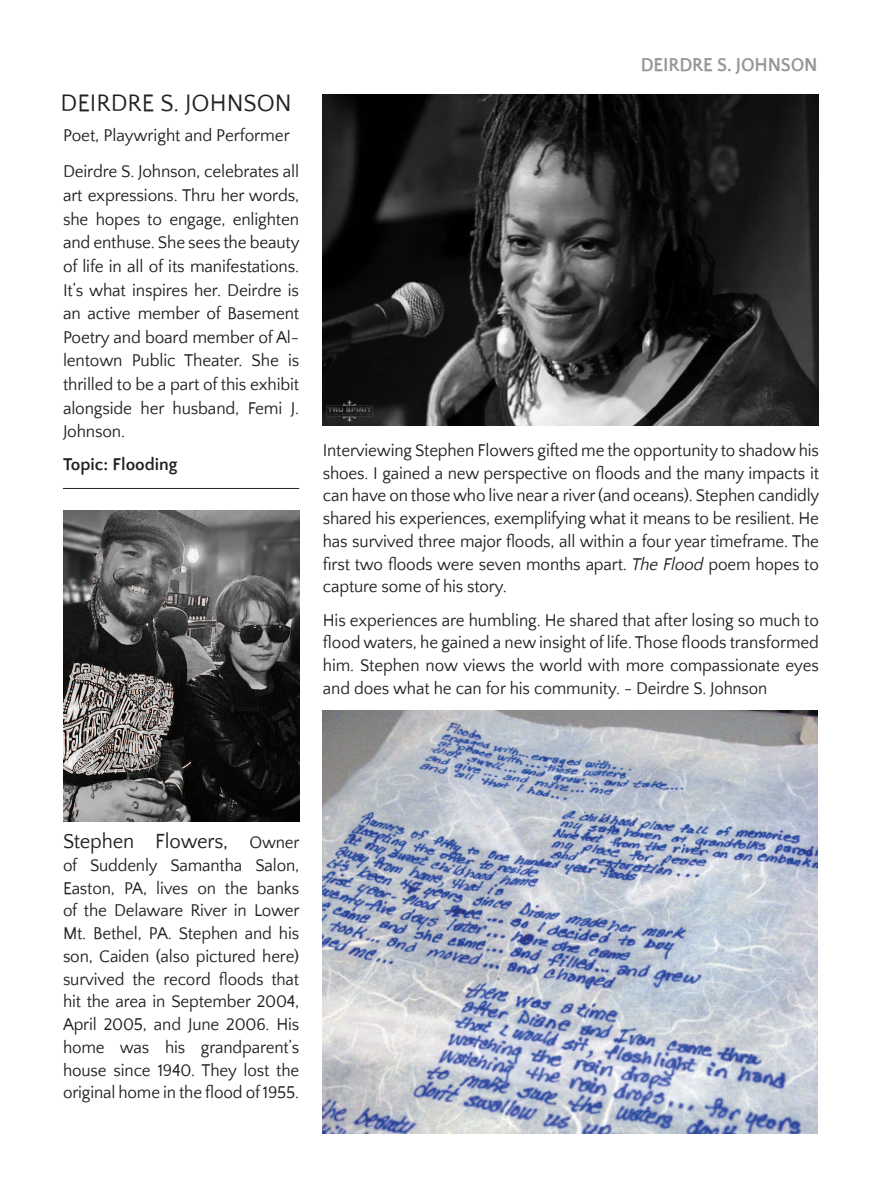
<style>
.page{position:relative;width:882px;height:1197px;background:#fff}
.page>*{position:absolute;margin:0;border:0;box-sizing:border-box;transform-origin:0 0}
.t1{font:24.5px "Quattrocento Sans";color:#231f20}
.t2{font:21px "Quattrocento Sans";letter-spacing:-.01em;color:#231f20}
.t3{font:700 19.25px "Quattrocento Sans";letter-spacing:-.01em;color:#95979a;scale:.96 1}
.t4{font:17.5px/22.8px "Quattrocento Sans";letter-spacing:-.01em;color:#231f20;text-align:justify}
.t5{font:700 17.5px "Quattrocento Sans";color:#231f20}
.s1{font-style:italic}
.s2{font-size:17.5px}
</style>
<div class="page">
<hr style="left:63px;top:488px;width:236px;height:1px;background:#231f20">
<img style="left:323px;top:711px;width:494px;height:423px">
<img style="left:323px;top:94px;width:496px;height:332px">
<img style="left:63px;top:510px;width:236px;height:312px">
<p class="t1" style="left:60px;top:90px;width:233px">DEIRDRE S. JOHNSON</p>
<p class="t4" style="left:63px;top:125px;width:228px">Poet, Playwright and Performer</p>
<p class="t4" style="left:63px;top:160px;width:238px;line-height:23.6px">Deirdre S. Johnson, celebrates all art expressions. Thru her words, she hopes to engage, enlighten and enthuse. She sees the beauty of life in all of its manifestations.<br>It’s what inspires her. Deirdre is an active member of Basement Poetry and board member of Al&shy;lentown Public Theater. She is thrilled to be a part of this exhibit alongside her husband, Femi J.<br>Johnson.</p>
<p class="t5" style="left:63px;top:455px;width:116px">Topic: Flooding</p>
<p class="t3" style="left:641px;top:54px;width:186px">DEIRDRE S. JOHNSON</p>
<p class="t4" style="left:323px;top:439px;width:498px">Interviewing Stephen Flowers gifted me the opportunity to shadow his shoes. I gained a new perspective on floods and the many impacts it can have on those who live near a river (and oceans). Stephen candidly shared his experiences, exemplifying what it means to be resilient. He has survived three major floods, all within a four year timeframe. The first two floods were seven months apart. <span class="s1">The Flood</span> poem hopes to capture some of his story.</p>
<p class="t4" style="left:323px;top:609px;width:498px">His experiences are humbling. He shared that after losing so much to flood waters, he gained a new insight of life. Those floods transformed him. Stephen now views the world with more compassionate eyes and does what he can for his community. - Deirdre S. Johnson</p>
<p class="t2" style="left:63px;top:830px;width:238px">Stephen Flowers, <span class="s2">Owner</span></p>
<p class="t4" style="left:63px;top:854px;width:238px">of Suddenly Samantha Salon, Easton, PA, lives on the banks of the Delaware River in Lower Mt. Bethel, PA. Stephen and his son, Caiden (also pictured here) survived the record floods that hit the area in September 2004, April 2005, and June 2006. His home was his grandparent’s house since 1940. They lost the original home in the flood of 1955.</p>
</div>
